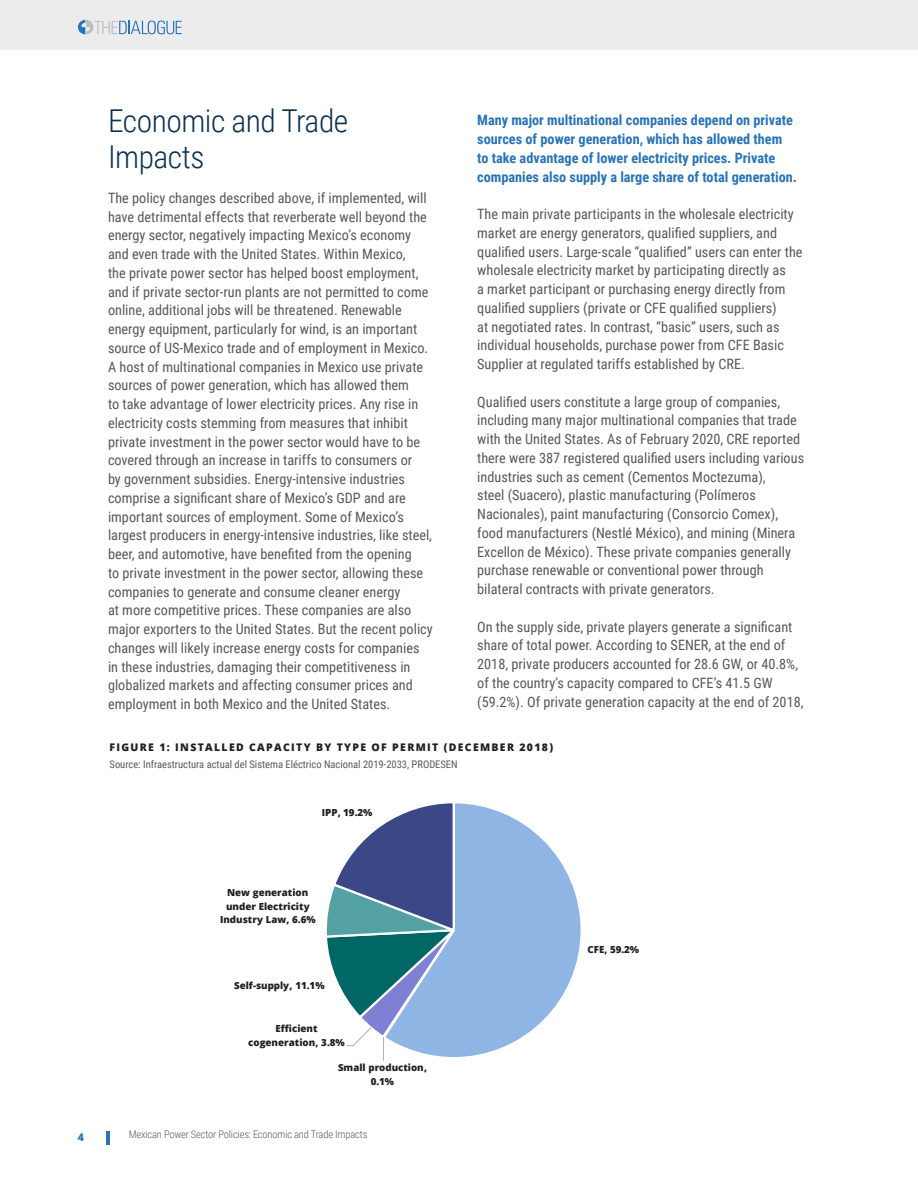
<style>
.page{position:relative;width:918px;height:1188px;background:#fff}
.page>*{position:absolute;margin:0;border:0;box-sizing:border-box;transform-origin:0 0}
.subtitle{font:300 31.5px/36px "Roboto Condensed";letter-spacing:-.015em;color:#0c3151}
.Content_-_Body_text{font:14.25px/18.8px "Roboto Condensed";color:#57585a}
.Forward_White_Body_T{font:14.25px/18.8px "Roboto Condensed";color:#57585a}
.Forward_White_Body_T-2{font:700 14.25px/18.8px "Roboto Condensed";color:#2873ba}
.Figures_title{font:10.5px "Roboto Condensed";color:#58595b}
.Figures_title-2{font:800 10.5px "Open Sans";letter-spacing:.125em;color:#231f20}
.t1{font:300 10.5px "Roboto Condensed";letter-spacing:-.015em;color:#57585a}
.t2{font:800 10.5px "Open Sans";color:#2873ba}
.t3{font:800 9.75px/13.5px "Open Sans";color:#231f20;text-align:center}
</style>
<div class="page">
<div style="left:0;top:0;width:918px;height:50px;background:#ececed"></div>
<hr style="left:106px;top:1131px;width:3px;height:14px;background:#2873ba">
<svg style="left:78px;top:20px;width:104px;height:14px"></svg>
<svg style="left:326px;top:803px;width:255px;height:258px"></svg>
<p class="subtitle" style="left:108px;top:101px;width:242px">Economic and Trade<br>Impacts</p>
<p class="Content_-_Body_text" style="left:108px;top:188px;width:326px">The policy changes described above, if implemented, will have detrimental effects that reverberate well beyond the energy sector, negatively impacting Mexico’s economy and even trade with the United States. Within Mexico,<br>the private power sector has helped boost employment, and if private sector-run plants are not permitted to come online, additional jobs will be threatened. Renewable energy equipment, particularly for wind, is an important source of US-Mexico trade and of employment in Mexico.<br>A host of multinational companies in Mexico use private sources of power generation, which has allowed them<br>to take advantage of lower electricity prices. Any rise in electricity costs stemming from measures that inhibit private investment in the power sector would have to be covered through an increase in tariffs to consumers or<br>by government subsidies. Energy-intensive industries comprise a significant share of Mexico’s GDP and are important sources of employment. Some of Mexico’s largest producers in energy-intensive industries, like steel, beer, and automotive, have benefited from the opening<br>to private investment in the power sector, allowing these companies to generate and consume cleaner energy<br>at more competitive prices. These companies are also major exporters to the United States. But the recent policy changes will likely increase energy costs for companies in these industries, damaging their competitiveness in globalized markets and affecting consumer prices and employment in both Mexico and the United States.</p>
<p class="Forward_White_Body_T-2" style="left:477px;top:110px;width:321px">Many major multinational companies depend on private sources of power generation, which has allowed them to take advantage of lower electricity prices. Private companies also supply a large share of total generation.</p>
<p class="Forward_White_Body_T" style="left:477px;top:204px;width:327px">The main private participants in the wholesale electricity market are energy generators, qualified suppliers, and qualified users. Large-scale “qualified” users can enter the wholesale electricity market by participating directly as<br>a market participant or purchasing energy directly from qualified suppliers (private or CFE qualified suppliers)<br>at negotiated rates. In contrast, “basic” users, such as individual households, purchase power from CFE Basic Supplier at regulated tariffs established by CRE.</p>
<p class="Forward_White_Body_T" style="left:477px;top:392px;width:328px">Qualified users constitute a large group of companies, including many major multinational companies that trade with the United States. As of February 2020, CRE reported there were 387 registered qualified users including various industries such as cement (Cementos Moctezuma),<br>steel (Suacero), plastic manufacturing (Polímeros Nacionales), paint manufacturing (Consorcio Comex), food manufacturers (Nestlé México), and mining (Minera Excellon de México). These private companies generally purchase renewable or conventional power through bilateral contracts with private generators.</p>
<p class="Forward_White_Body_T" style="left:477px;top:617px;width:328px">On the supply side, private players generate a significant share of total power. According to SENER, at the end of 2018, private producers accounted for 28.6 GW, or 40.8%, of the country’s capacity compared to CFE’s 41.5 GW (59.2%). Of private generation capacity at the end of 2018,</p>
<p class="Figures_title-2" style="left:110px;top:739px;width:445px">FIGURE 1: INSTALLED CAPACITY BY TYPE OF PERMIT (DECEMBER 2018)</p>
<p class="Figures_title" style="left:110px;top:757px;width:350px">Source: Infraestructura actual del Sistema Eléctrico Nacional 2019-2033, PRODESEN</p>
<p class="t3" style="left:322px;top:805px;width:52px">IPP, 19.2%</p>
<p class="t2" style="left:78px;top:1129px;width:8px">4</p>
<p class="t3" style="left:220px;top:886px;width:97px">New generation under Electricity<br>Industry Law, 6.6%</p>
<p class="t3" style="left:234px;top:979px;width:92px">Self-supply, 11.1%</p>
<p class="t3" style="left:248px;top:1021px;width:98px">Efficient cogeneration, 3.8%</p>
<p class="t3" style="left:338px;top:1060px;width:90px">Small production,<br>0.1%</p>
<p class="t1" style="left:129px;top:1127px;width:240px">Mexican Power Sector Policies: Economic and Trade Impacts</p>
<p class="t3" style="left:587px;top:942px;width:53px">CFE, 59.2%</p>
</div>
